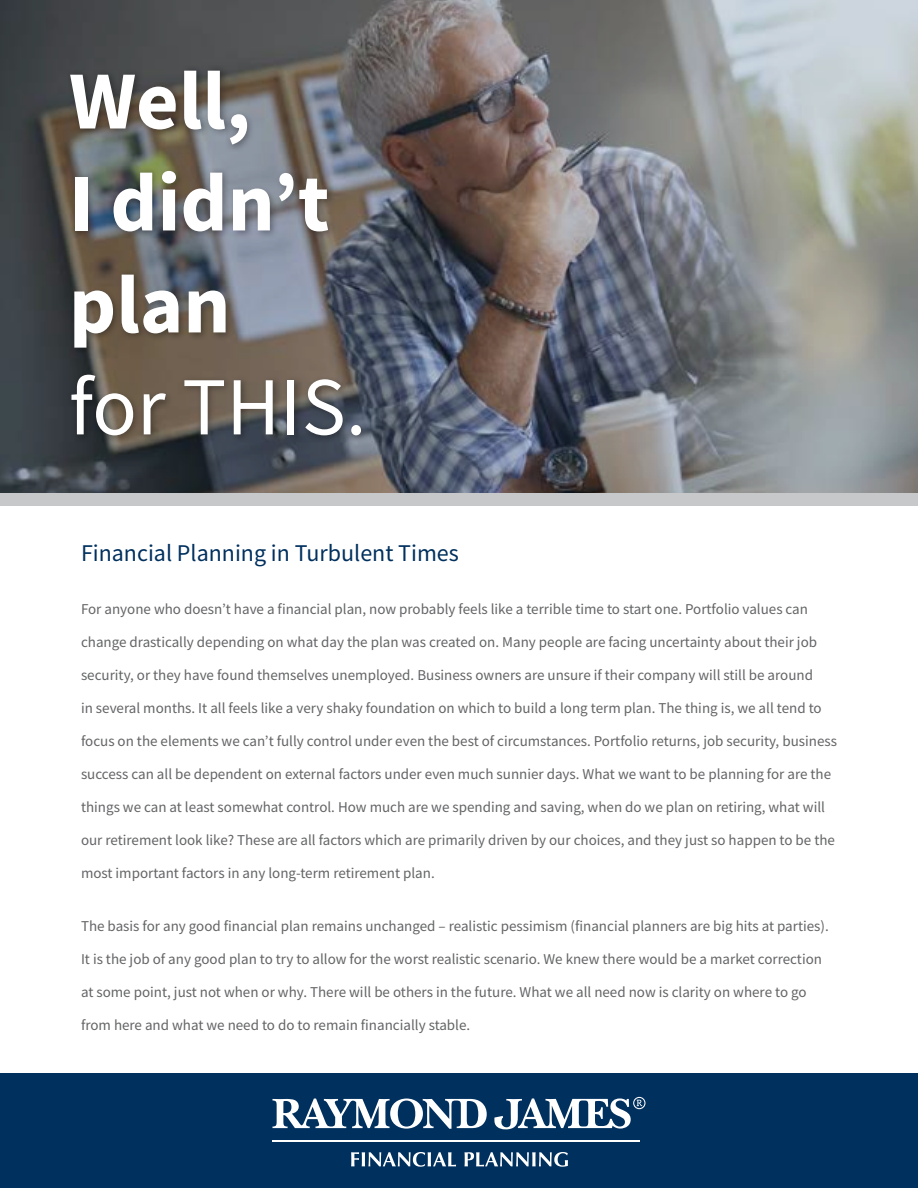
<style>
.page{position:relative;width:918px;height:1188px;background:#fff}
.page>*{position:absolute;margin:0;border:0;box-sizing:border-box;transform-origin:0 0}
.t1{font:700 82.5px/102px "Source Sans Pro";color:#fff}
.t2{font:82.5px "Source Sans Pro";color:#fff}
.t3{font:24px "Source Sans Pro";color:#00305e}
.t4{font:15px "Source Sans Pro";color:#636466}
</style>
<div class="page">
<img style="left:0;top:0;width:918px;height:493px">
<div style="left:0;top:493px;width:918px;height:13px;background:#c7c8ca"></div>
<div style="left:0;top:1074px;width:918px;height:114px;background:#00305e"></div>
<svg style="left:272px;top:1099px;width:215px;height:30px"></svg>
<svg style="left:494px;top:1097px;width:152px;height:33px"></svg>
<hr style="left:272px;top:1141px;width:368px;height:1px;background:#fff">
<svg style="left:351px;top:1152px;width:105px;height:15px"></svg>
<svg style="left:465px;top:1152px;width:103px;height:15px"></svg>
<div style="left:66px;top:65px;width:303px;height:378px;background:#000;opacity:.35"></div>
<h1 class="t1" style="left:69px;top:49px;width:262px">Well,<br>I didn’t plan</h1>
<h1 class="t2" style="left:69px;top:355px;width:299px">for THIS.</h1>
<h2 class="t3" style="left:81px;top:538px;width:379px">Financial Planning in Turbulent Times</h2>
<p class="t4" style="left:81px;top:600px;width:729px">For anyone who doesn’t have a financial plan, now probably feels like a terrible time to start one. Portfolio values can</p>
<p class="t4" style="left:81px;top:633px;width:738px">change drastically depending on what day the plan was created on. Many people are facing uncertainty about their job</p>
<p class="t4" style="left:81px;top:666px;width:734px">security, or they have found themselves unemployed. Business owners are unsure if their company will still be around</p>
<p class="t4" style="left:81px;top:699px;width:742px">in several months. It all feels like a very shaky foundation on which to build a long term plan. The thing is, we all tend to</p>
<p class="t4" style="left:81px;top:732px;width:758px">focus on the elements we can’t fully control under even the best of circumstances. Portfolio returns, job security, business</p>
<p class="t4" style="left:81px;top:765px;width:752px">success can all be dependent on external factors under even much sunnier days. What we want to be planning for are the</p>
<p class="t4" style="left:81px;top:798px;width:746px">things we can at least somewhat control. How much are we spending and saving, when do we plan on retiring, what will</p>
<p class="t4" style="left:81px;top:831px;width:756px">our retirement look like? These are all factors which are primarily driven by our choices, and they just so happen to be the</p>
<p class="t4" style="left:81px;top:864px;width:355px">most important factors in any long-term retirement plan.</p>
<p class="t4" style="left:81px;top:917px;width:749px">The basis for any good financial plan remains unchanged – realistic pessimism (financial planners are big hits at parties).</p>
<p class="t4" style="left:81px;top:950px;width:743px">It is the job of any good plan to try to allow for the worst realistic scenario. We knew there would be a market correction</p>
<p class="t4" style="left:81px;top:983px;width:727px">at some point, just not when or why. There will be others in the future. What we all need now is clarity on where to go</p>
<p class="t4" style="left:81px;top:1016px;width:391px">from here and what we need to do to remain financially stable.</p>
</div>
